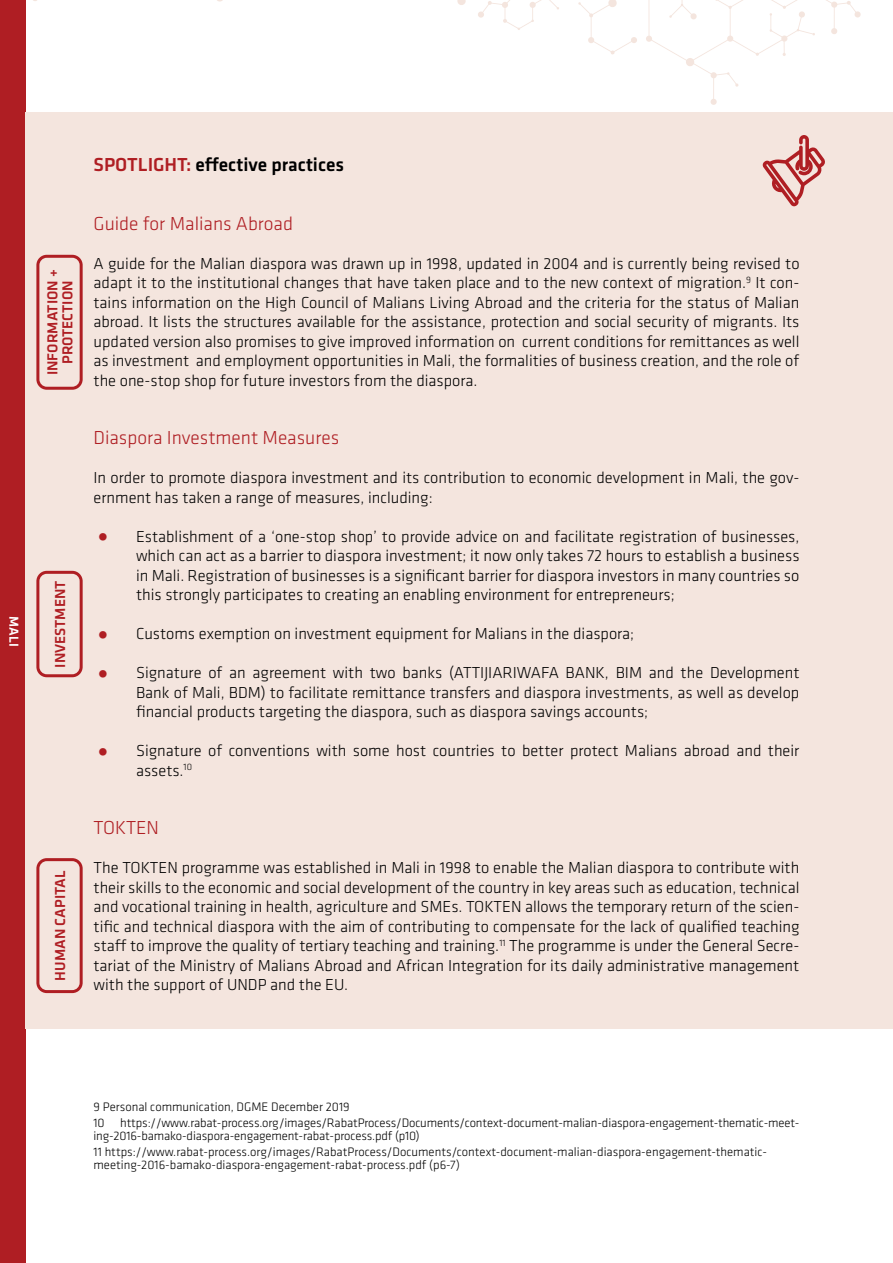
<style>
.page{position:relative;width:893px;height:1263px;background:#fff}
.page>*{position:absolute;margin:0;border:0;box-sizing:border-box;transform-origin:0 0}
.t1{font:300 19.5px "Klavika";color:#af1e23}
.t2{font:500 19.5px "Klavika";color:#000}
.t3{font:300 16.5px/19.5px "Klavika";color:#000;text-align:justify}
.t4{font:500 15px/15px "Klavika";color:#af1e23;text-align:center}
.t5{font:500 13.5px "Klavika";color:#fff}
.t6{font:300 12.75px/15.6px "Klavika";letter-spacing:-.005em;color:#000}
.s1{color:#af1e23}
</style>
<div class="page">
<div style="left:0;top:0;width:26px;height:1263px;background:#af1e23"></div>
<svg style="left:578px;top:0;width:59px;height:55px"></svg>
<svg style="left:457px;top:0;width:102px;height:30px"></svg>
<svg style="left:646px;top:0;width:215px;height:105px"></svg>
<div style="left:26px;top:112px;width:867px;height:917px;background:#f4e5de"></div>
<svg style="left:763px;top:135px;width:62px;height:71px"></svg>
<svg style="left:36px;top:858px;width:47px;height:135px"></svg>
<svg style="left:36px;top:255px;width:47px;height:135px"></svg>
<svg style="left:36px;top:571px;width:47px;height:106px"></svg>
<p class="t5" style="left:23px;top:616px;width:32px;rotate:90deg">MALI</p>
<p class="t4" style="left:45px;top:375px;width:107px;rotate:-90deg">INFORMATION +<br>PROTECTION</p>
<p class="t4" style="left:52px;top:667px;width:88px;rotate:-90deg">INVESTMENT</p>
<p class="t4" style="left:52px;top:980px;width:111px;rotate:-90deg">HUMAN CAPITAL</p>
<p class="t2" style="left:94px;top:151px;width:252px"><span class="s1">SPOTLIGHT:</span> effective practices</p>
<p class="t1" style="left:94px;top:211px;width:201px">Guide for Malians Abroad</p>
<p class="t3" style="left:94px;top:253px;width:707px">A guide for the Malian diaspora was drawn up in 1998, updated in 2004 and is currently being revised to adapt it to the institutional changes that have taken place and to the new context of migration.<sup>9</sup> It con&shy;tains information on the High Council of Malians Living Abroad and the criteria for the status of Malian abroad. It lists the structures available for the assistance, protection and social security of migrants. Its updated version also promises to give improved information on current conditions for remittances as well as investment and employment opportunities in Mali, the formalities of business creation, and the role of the one-stop shop for future investors from the diaspora.</p>
<p class="t1" style="left:94px;top:426px;width:247px">Diaspora Investment Measures</p>
<p class="t3" style="left:94px;top:468px;width:707px">In order to promote diaspora investment and its contribution to economic development in Mali, the gov&shy;ernment has taken a range of measures, including:</p>
<p class="t3" style="left:136px;top:526px;width:665px;text-indent:-43px"><span class="s1">•</span> Establishment of a ‘one-stop shop’ to provide advice on and facilitate registration of businesses, which can act as a barrier to diaspora investment; it now only takes 72 hours to establish a business in Mali. Registration of businesses is a significant barrier for diaspora investors in many countries so this strongly participates to creating an enabling environment for entrepreneurs;</p>
<p class="t3" style="left:94px;top:624px;width:542px"><span class="s1">•</span> Customs exemption on investment equipment for Malians in the diaspora;</p>
<p class="t3" style="left:136px;top:663px;width:665px;text-indent:-43px"><span class="s1">•</span> Signature of an agreement with two banks (ATTIJIARIWAFA BANK, BIM and the Development Bank of Mali, BDM) to facilitate remittance transfers and diaspora investments, as well as develop financial products targeting the diaspora, such as diaspora savings accounts;</p>
<p class="t3" style="left:136px;top:741px;width:665px;text-indent:-43px"><span class="s1">•</span> Signature of conventions with some host countries to better protect Malians abroad and their assets.<sup>10</sup></p>
<p class="t1" style="left:94px;top:816px;width:67px">TOKTEN</p>
<p class="t3" style="left:94px;top:858px;width:707px">The TOKTEN programme was established in Mali in 1998 to enable the Malian diaspora to contribute with their skills to the economic and social development of the country in key areas such as education, technical and vocational training in health, agriculture and SMEs. TOKTEN allows the temporary return of the scien&shy;tific and technical diaspora with the aim of contributing to compensate for the lack of qualified teaching staff to improve the quality of tertiary teaching and training.<sup>11</sup> The programme is under the General Secre&shy;tariat of the Ministry of Malians Abroad and African Integration for its daily administrative management with the support of UNDP and the EU.</p>
<p class="t6" style="left:94px;top:1099px;width:707px">9 Personal communication, DGME December 2019<br>10 https://www.rabat-process.org/images/RabatProcess/Documents/context-document-malian-diaspora-engagement-thematic-meet-</p>
<p class="t6" style="left:94px;top:1128px;width:675px">ing-2016-bamako-diaspora-engagement-rabat-process.pdf (p10)<br>11 https://www.rabat-process.org/images/RabatProcess/Documents/context-document-malian-diaspora-engagement-thematic-</p>
<p class="t6" style="left:94px;top:1157px;width:368px">meeting-2016-bamako-diaspora-engagement-rabat-process.pdf (p6-7)</p>
</div>
